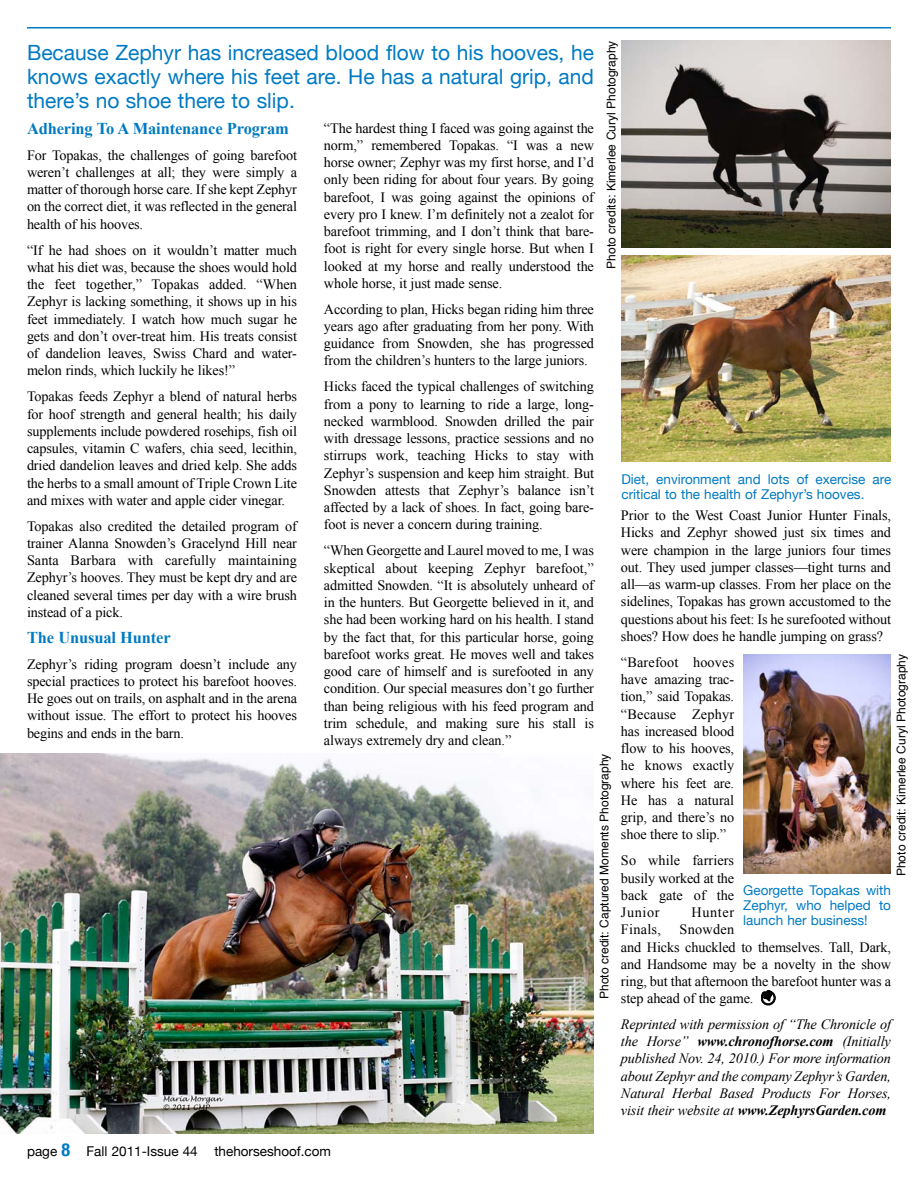
<style>
.page{position:relative;width:918px;height:1188px;background:#fff}
.page>*{position:absolute;margin:0;border:0;box-sizing:border-box;transform-origin:0 0}
.t1{font:21px/24px "Helvetica Neue";color:#007ac2;text-align:justify}
.t2{font:700 16.5px "Times New Roman";letter-spacing:-.01em;color:#007ac2}
.t3{font:14.25px/17.2px "Times New Roman";letter-spacing:-.01em;color:#000;text-align:justify}
.t4{font:italic 14.25px/17.2px "Times New Roman";letter-spacing:-.01em;color:#000;text-align:justify}
.t5{font:13.5px/15px "Helvetica Neue";color:#007ac2}
.t6{font:13.5px "Helvetica Neue";color:#000}
.t7{font:12px "Helvetica";color:#000}
.s1{font-weight:700}
.s2{font-weight:700;font-stretch:condensed;font-size:18px;color:#007ac2}
</style>
<div class="page">
<svg style="left:761px;top:990px;width:14px;height:15px"></svg>
<hr style="left:27px;top:27px;width:864px;height:1px;background:#007ac2">
<img style="left:0;top:754px;width:594px;height:380px">
<img style="left:621px;top:40px;width:270px;height:207px">
<img style="left:621px;top:255px;width:270px;height:207px">
<img style="left:743px;top:654px;width:148px;height:220px">
<p class="t7" style="left:602px;top:269px;width:230px;rotate:-90deg">Photo credits: Kimerlee Curyl Photography</p>
<h1 class="t1" style="left:27px;top:41px;width:569px">Because Zephyr has increased blood flow to his hooves, he knows exactly where his feet are. He has a natural grip, and there’s no shoe there to slip.</h1>
<p class="t2" style="left:27px;top:117px;width:263px">Adhering To A Maintenance Program</p>
<p class="t3" style="left:27px;top:146px;width:272px">For Topakas, the challenges of going barefoot weren’t challenges at all; they were simply a matter of thorough horse care. If she kept Zephyr on the correct diet, it was reflected in the general health of his hooves.</p>
<p class="t3" style="left:27px;top:241px;width:272px">“If he had shoes on it wouldn’t matter much what his diet was, because the shoes would hold the feet together,” Topakas added. “When Zephyr is lacking something, it shows up in his feet immediately. I watch how much sugar he gets and don’t over-treat him. His treats consist of dandelion leaves, Swiss Chard and water&shy;melon rinds, which luckily he likes!”</p>
<p class="t3" style="left:27px;top:388px;width:272px">Topakas feeds Zephyr a blend of natural herbs for hoof strength and general health; his daily supplements include powdered rosehips, fish oil capsules, vitamin C wafers, chia seed, lecithin, dried dandelion leaves and dried kelp. She adds the herbs to a small amount of Triple Crown Lite and mixes with water and apple cider vinegar.</p>
<p class="t3" style="left:27px;top:517px;width:272px">Topakas also credited the detailed program of trainer Alanna Snowden’s Gracelynd Hill near Santa Barbara with carefully maintaining Zephyr’s hooves. They must be kept dry and are cleaned several times per day with a wire brush instead of a pick.</p>
<p class="t2" style="left:27px;top:626px;width:145px">The Unusual Hunter</p>
<p class="t3" style="left:27px;top:655px;width:272px">Zephyr’s riding program doesn’t include any special practices to protect his barefoot hooves.<br>He goes out on trails, on asphalt and in the arena without issue. The effort to protect his hooves begins and ends in the barn.</p>
<p class="t3" style="left:324px;top:119px;width:272px">“The hardest thing I faced was going against the norm,” remembered Topakas. “I was a new horse owner; Zephyr was my first horse, and I’d only been riding for about four years. By going barefoot, I was going against the opinions of every pro I knew. I’m definitely not a zealot for barefoot trimming, and I don’t think that bare&shy;foot is right for every single horse. But when I looked at my horse and really understood the whole horse, it just made sense.</p>
<p class="t3" style="left:324px;top:300px;width:272px">According to plan, Hicks began riding him three years ago after graduating from her pony. With guidance from Snowden, she has progressed from the children’s hunters to the large juniors.</p>
<p class="t3" style="left:324px;top:378px;width:272px">Hicks faced the typical challenges of switching from a pony to learning to ride a large, long&shy;necked warmblood. Snowden drilled the pair with dressage lessons, practice sessions and no stirrups work, teaching Hicks to stay with Zephyr’s suspension and keep him straight. But Snowden attests that Zephyr’s balance isn’t affected by a lack of shoes. In fact, going bare&shy;foot is never a concern during training.</p>
<p class="t3" style="left:324px;top:542px;width:272px">“When Georgette and Laurel moved to me, I was skeptical about keeping Zephyr barefoot,” admitted Snowden. “It is absolutely unheard of in the hunters. But Georgette believed in it, and she had been working hard on his health. I stand by the fact that, for this particular horse, going barefoot works great. He moves well and takes good care of himself and is surefooted in any condition. Our special measures don’t go further than being religious with his feed program and trim schedule, and making sure his stall is always extremely dry and clean.”</p>
<p class="t5" style="left:621px;top:471px;width:271px">Diet, environment and lots of exercise are critical to the health of Zephyr’s hooves.</p>
<p class="t3" style="left:621px;top:507px;width:272px">Prior to the West Coast Junior Hunter Finals, Hicks and Zephyr showed just six times and were champion in the large juniors four times out. They used jumper classes—tight turns and all—as warm-up classes. From her place on the sidelines, Topakas has grown accustomed to the questions about his feet: Is he surefooted without shoes? How does he handle jumping on grass?</p>
<p class="t3" style="left:621px;top:653px;width:115px">“Barefoot hooves have amazing trac&shy;tion,” said Topakas. “Because Zephyr has increased blood flow to his hooves, he knows exactly where his feet are.<br>He has a natural grip, and there’s no shoe there to slip.”</p>
<p class="t3" style="left:621px;top:852px;width:115px">So while farriers busily worked at the back gate of the Junior</p>
<p class="t7" style="left:892px;top:876px;width:224px;rotate:-90deg">Photo credit: Kimerlee Curyl Photography</p>
<p class="t7" style="left:595px;top:999px;width:247px;rotate:-90deg">Photo credit: Captured Moments Photography</p>
<p class="t5" style="left:743px;top:883px;width:149px;text-align:justify">Georgette Topakas with Zephyr, who helped to launch her business!</p>
<p class="t3" style="left:692px;top:903px;width:44px">Hunter</p>
<p class="t3" style="left:621px;top:921px;width:272px;text-align:left;text-indent:59px">Snowden<br>and Hicks chuckled to themselves. Tall, Dark, and Handsome may be a novelty in the show ring, but that afternoon the barefoot hunter was a step ahead of the game.</p>
<p class="t4" style="left:621px;top:1015px;width:272px">Reprinted with permission of “The Chronicle of the Horse” <span class="s1">www.chronofhorse.com</span> (Initially published Nov. 24, 2010.) For more information about Zephyr and the company Zephyr’s Garden, Natural Herbal Based Products For Horses, visit their website at <span class="s1">www.ZephyrsGarden.com</span></p>
<p class="t3" style="left:621px;top:921px;width:41px">Finals,</p>
<p class="t6" style="left:27px;top:1143px;width:306px">page <span class="s2">8</span> Fall 2011-Issue 44 thehorseshoof.com</p>
</div>
